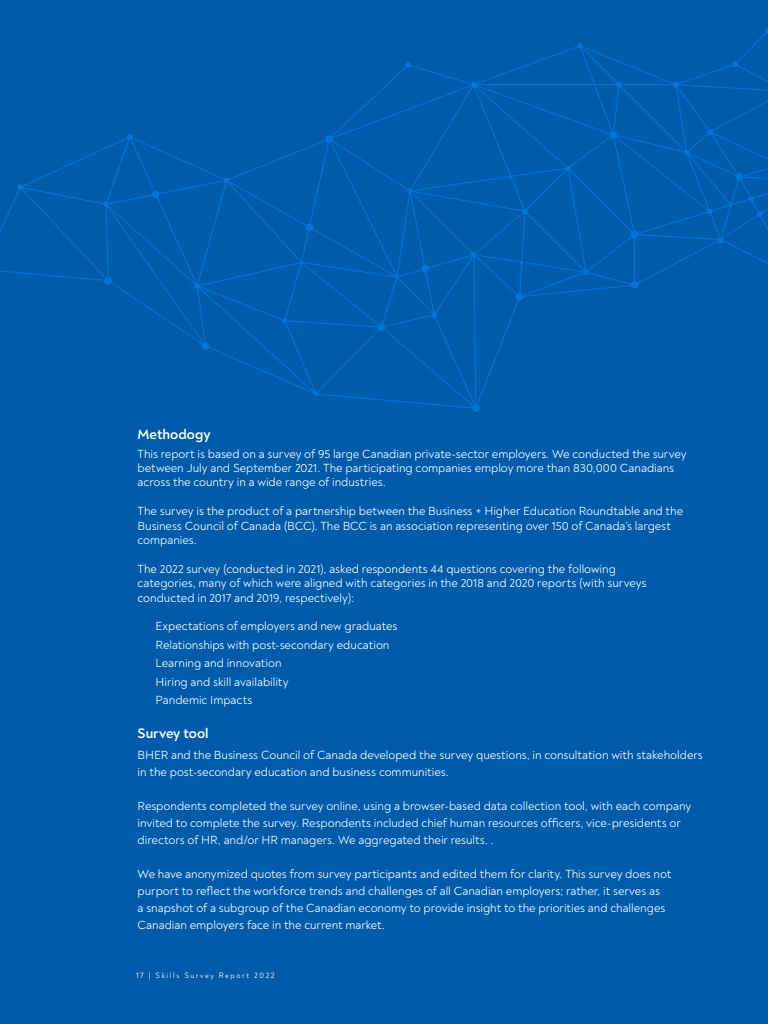
<style>
.page{position:relative;width:768px;height:1024px;background:#005cab}
.page>*{position:absolute;margin:0;border:0;box-sizing:border-box;transform-origin:0 0}
.t1{font:700 14px "Noah Text";color:#fff}
.t2{font:12px/14.4px "Noah Text";letter-spacing:-.005em;color:#fff}
.t3{font:8px "Noah Grotesque";letter-spacing:.2em;color:#fff}
.s1{color:#005cab}
</style>
<div class="page">
<svg style="left:0;top:28px;width:768px;height:384px"></svg>
<p class="t1" style="left:138px;top:426px;width:74px">Methodogy</p>
<p class="t2" style="left:138px;top:446px;width:551px">This report is based on a survey of 95 large Canadian private-sector employers. We conducted the survey between July and September 2021. The participating companies employ more than 830,000 Canadians across the country in a wide range of industries.</p>
<p class="t2" style="left:138px;top:504px;width:547px">The survey is the product of a partnership between the Business + Higher Education Roundtable and the<br>Business Council of Canada (BCC). The BCC is an association representing over 150 of Canada’s largest companies.</p>
<p class="t2" style="left:138px;top:562px;width:510px">The 2022 survey (conducted in 2021), asked respondents 44 questions covering the following categories, many of which were aligned with categories in the 2018 and 2020 reports (with surveys conducted in 2017 and 2019, respectively):</p>
<p class="t2" style="left:138px;top:619px;width:261px"><span class="s1">•</span> Expectations of employers and new graduates</p>
<p class="t2" style="left:138px;top:638px;width:253px"><span class="s1">•</span> Relationships with post-secondary education</p>
<p class="t2" style="left:138px;top:656px;width:145px"><span class="s1">•</span> Learning and innovation</p>
<p class="t2" style="left:138px;top:674px;width:152px"><span class="s1">•</span> Hiring and skill availability</p>
<p class="t2" style="left:138px;top:693px;width:116px"><span class="s1">•</span> Pandemic Impacts</p>
<p class="t1" style="left:138px;top:724px;width:72px">Survey tool</p>
<p class="t2" style="left:138px;top:746px;width:567px;line-height:17px">BHER and the Business Council of Canada developed the survey questions, in consultation with stakeholders in the post-secondary education and business communities.</p>
<p class="t2" style="left:138px;top:797px;width:555px;line-height:17px">Respondents completed the survey online, using a browser-based data collection tool, with each company invited to complete the survey. Respondents included chief human resources officers, vice-presidents or directors of HR, and/or HR managers. We aggregated their results. .</p>
<p class="t2" style="left:138px;top:865px;width:535px;line-height:17px">We have anonymized quotes from survey participants and edited them for clarity. This survey does not purport to reflect the workforce trends and challenges of all Canadian employers; rather, it serves as<br>a snapshot of a subgroup of the Canadian economy to provide insight to the priorities and challenges Canadian employers face in the current market.</p>
<p class="t3" style="left:136px;top:971px;width:140px">17 | Skills Survey Report 2022</p>
</div>
